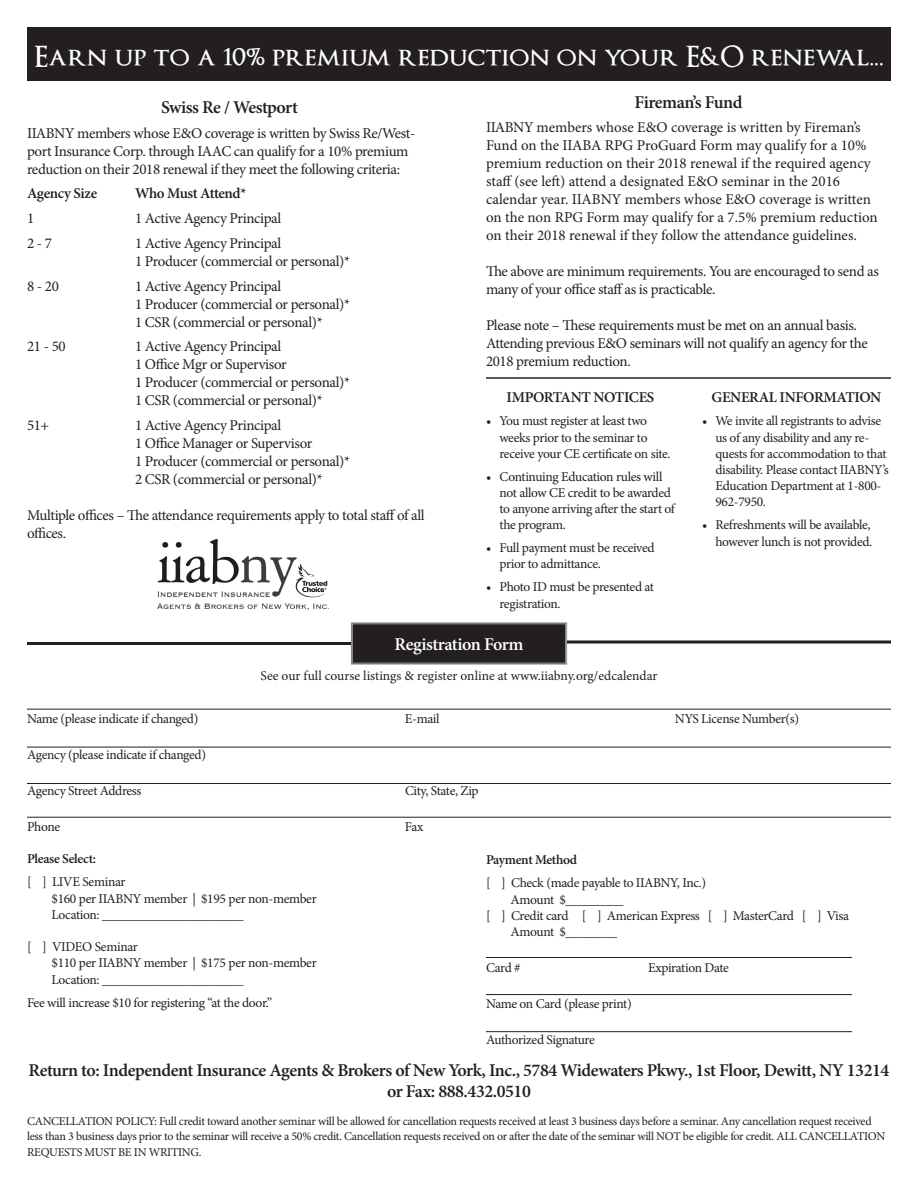
<style>
.page{position:relative;width:918px;height:1188px;background:#fff}
.page>*{position:absolute;margin:0;border:0;box-sizing:border-box;transform-origin:0 0}
.t1{font:600 28.5px "Optimus Princeps";color:#fff}
.t2{font:600 18px "Minion Pro";letter-spacing:-.025em;color:#231f20}
.t3{font:600 18px "Minion Pro";letter-spacing:-.025em;color:#fff}
.t4{font:15px/18px "Minion Pro";letter-spacing:-.025em;color:#231f20}
.t5{font:15px/18px "Minion Pro";color:#231f20}
.t6{font:600 15px "Minion Pro";letter-spacing:-.025em;color:#231f20}
.t7{font:13.5px/16.2px "Minion Pro";letter-spacing:-.025em;color:#231f20}
.t8{font:13.5px "Minion Pro";color:#231f20}
.t9{font:600 13.5px "Minion Pro";letter-spacing:-.025em;color:#231f20}
.t10{font:12px/14.4px "Minion Pro";letter-spacing:-.025em;color:#231f20}
.s1{font-size:24px}
</style>
<div class="page">
<hr style="left:486px;top:377px;width:405px;height:2px;background:#231f20">
<hr style="left:27px;top:709px;width:864px;height:1px;background:#231f20">
<hr style="left:27px;top:747px;width:864px;height:1px;background:#231f20">
<hr style="left:27px;top:783px;width:864px;height:1px;background:#231f20">
<hr style="left:27px;top:817px;width:864px;height:1px;background:#231f20">
<div style="left:27px;top:27px;width:864px;height:54px;background:#231f20"></div>
<svg style="left:351px;top:622px;width:216px;height:43px;background:#312e2f"></svg>
<hr style="left:27px;top:642px;width:324px;height:3px;background:#231f20">
<svg style="left:567px;top:640px;width:324px;height:4px"></svg>
<hr style="left:486px;top:957px;width:366px;height:1px;background:#231f20">
<hr style="left:486px;top:994px;width:366px;height:1px;background:#231f20">
<hr style="left:486px;top:1031px;width:366px;height:1px;background:#231f20">
<img style="left:157px;top:539px;width:172px;height:71px">
<p class="t1" style="left:34px;top:41px;width:851px">Earn up to a 10% premium reduction on your E&amp;O renewal<span class="s1">...</span></p>
<p class="t2" style="left:161px;top:95px;width:138px">Swiss Re / Westport</p>
<p class="t4" style="left:27px;top:124px;width:390px">IIABNY members whose E&amp;O coverage is written by Swiss Re/West&shy;port Insurance Corp. through IAAC can qualify for a 10% premium reduction on their 2018 renewal if they meet the following criteria:</p>
<p class="t6" style="left:27px;top:183px;width:72px">Agency Size</p>
<p class="t6" style="left:135px;top:183px;width:113px">Who Must Attend*</p>
<p class="t4" style="left:27px;top:210px;width:9px">1</p>
<p class="t4" style="left:135px;top:210px;width:148px">1 Active Agency Principal</p>
<p class="t4" style="left:27px;top:234px;width:27px">2 - 7</p>
<p class="t4" style="left:135px;top:234px;width:148px">1 Active Agency Principal</p>
<p class="t4" style="left:135px;top:252px;width:217px">1 Producer (commercial or personal)*</p>
<p class="t4" style="left:27px;top:277px;width:33px">8 - 20</p>
<p class="t4" style="left:135px;top:277px;width:148px">1 Active Agency Principal</p>
<p class="t4" style="left:135px;top:295px;width:217px">1 Producer (commercial or personal)*</p>
<p class="t4" style="left:135px;top:313px;width:189px">1 CSR (commercial or personal)*</p>
<p class="t4" style="left:27px;top:338px;width:40px">21 - 50</p>
<p class="t4" style="left:135px;top:338px;width:148px">1 Active Agency Principal</p>
<p class="t4" style="left:135px;top:356px;width:153px">1 Office Mgr or Supervisor</p>
<p class="t4" style="left:135px;top:374px;width:217px">1 Producer (commercial or personal)*</p>
<p class="t4" style="left:135px;top:392px;width:189px">1 CSR (commercial or personal)*</p>
<p class="t4" style="left:27px;top:417px;width:24px">51+</p>
<p class="t4" style="left:135px;top:417px;width:148px">1 Active Agency Principal</p>
<p class="t4" style="left:135px;top:435px;width:179px">1 Office Manager or Supervisor</p>
<p class="t4" style="left:135px;top:453px;width:217px">1 Producer (commercial or personal)*</p>
<p class="t4" style="left:135px;top:471px;width:189px">2 CSR (commercial or personal)*</p>
<p class="t4" style="left:27px;top:507px;width:399px">Multiple offices – The attendance requirements apply to total staff of all offices.</p>
<p class="t2" style="left:635px;top:89px;width:109px">Fireman’s Fund</p>
<p class="t5" style="left:486px;top:119px;width:393px">IIABNY members whose E&amp;O coverage is written by Fireman’s Fund on the IIABA RPG ProGuard Form may qualify for a 10% premium reduction on their 2018 renewal if the required agency staff (see left) attend a designated E&amp;O seminar in the 2016 calendar year. IIABNY members whose E&amp;O coverage is written on the non RPG Form may qualify for a 7.5% premium reduction on their 2018 renewal if they follow the attendance guidelines.</p>
<p class="t4" style="left:486px;top:263px;width:394px">The above are minimum requirements. You are encouraged to send as many of your office staff as is practicable.</p>
<p class="t4" style="left:486px;top:317px;width:383px">Please note – These requirements must be met on an annual basis.<br>Attending previous E&amp;O seminars will not qualify an agency for the<br>2018 premium reduction.</p>
<p class="t6" style="left:507px;top:387px;width:149px">IMPORTANT NOTICES</p>
<p class="t7" style="left:500px;top:413px;width:173px;text-indent:-14px">• You must register at least two weeks prior to the seminar to receive your CE certificate on site.</p>
<p class="t7" style="left:500px;top:468px;width:177px;text-indent:-14px">• Continuing Education rules will not allow CE credit to be awarded to anyone arriving after the start of the program.</p>
<p class="t7" style="left:500px;top:540px;width:157px;text-indent:-14px">• Full payment must be received prior to admittance.</p>
<p class="t7" style="left:500px;top:579px;width:156px;text-indent:-14px">• Photo ID must be presented at registration.</p>
<p class="t6" style="left:712px;top:387px;width:171px">GENERAL INFORMATION</p>
<p class="t7" style="left:716px;top:413px;width:175px;text-indent:-14px">• We invite all registrants to advise us of any disability and any re&shy;quests for accommodation to that disability. Please contact IIABNY’s<br>Education Department at 1-800-<br>962-7950.</p>
<p class="t7" style="left:702px;top:517px;width:172px;text-align:right">• Refreshments will be available, however lunch is not provided.</p>
<p class="t3" style="left:395px;top:632px;width:130px">Registration Form</p>
<p class="t8" style="left:260px;top:667px;width:399px">See our full course listings &amp; register online at www.iiabny.org/edcalendar</p>
<p class="t7" style="left:27px;top:711px;width:173px">Name (please indicate if changed)</p>
<p class="t7" style="left:405px;top:711px;width:36px">E-mail</p>
<p class="t7" style="left:675px;top:711px;width:126px">NYS License Number(s)</p>
<p class="t7" style="left:27px;top:747px;width:181px">Agency (please indicate if changed)</p>
<p class="t7" style="left:27px;top:783px;width:116px">Agency Street Address</p>
<p class="t7" style="left:405px;top:783px;width:75px">City, State, Zip</p>
<p class="t7" style="left:27px;top:819px;width:35px">Phone</p>
<p class="t7" style="left:405px;top:819px;width:20px">Fax</p>
<p class="t9" style="left:27px;top:850px;width:71px">Please Select:</p>
<p class="t7" style="left:27px;top:874px;width:100px">[ ] LIVE Seminar</p>
<p class="t7" style="left:52px;top:890px;width:267px">$160 per IIABNY member | $195 per non-member</p>
<p class="t7" style="left:52px;top:906px;width:193px">Location: ______________________</p>
<p class="t7" style="left:27px;top:939px;width:112px">[ ] VIDEO Seminar</p>
<p class="t7" style="left:52px;top:955px;width:267px">$110 per IIABNY member | $175 per non-member</p>
<p class="t7" style="left:52px;top:971px;width:193px">Location: ______________________</p>
<p class="t7" style="left:27px;top:994px;width:247px">Fee will increase $10 for registering “at the door.”</p>
<p class="t9" style="left:486px;top:851px;width:93px">Payment Method</p>
<p class="t7" style="left:486px;top:875px;width:222px">[ ] Check (made payable to IIABNY, Inc.)</p>
<p class="t7" style="left:511px;top:891px;width:115px">Amount $_________</p>
<p class="t7" style="left:486px;top:907px;width:365px">[ ] Credit card [ ] American Express [ ] MasterCard [ ] Visa</p>
<p class="t7" style="left:511px;top:924px;width:108px">Amount $________</p>
<p class="t7" style="left:486px;top:960px;width:36px">Card #</p>
<p class="t7" style="left:648px;top:960px;width:83px">Expiration Date</p>
<p class="t7" style="left:486px;top:996px;width:147px">Name on Card (please print)</p>
<p class="t7" style="left:486px;top:1032px;width:110px">Authorized Signature</p>
<p class="t2" style="left:29px;top:1058px;width:862px">Return to: Independent Insurance Agents &amp; Brokers of New York, Inc., 5784 Widewaters Pkwy., 1st Floor, Dewitt, NY 13214</p>
<p class="t2" style="left:387px;top:1079px;width:145px">or Fax: 888.432.0510</p>
<p class="t10" style="left:27px;top:1114px;width:860px">CANCELLATION POLICY: Full credit toward another seminar will be allowed for cancellation requests received at least 3 business days before a seminar. Any cancellation request received less than 3 business days prior to the seminar will receive a 50% credit. Cancellation requests received on or after the date of the seminar will NOT be eligible for credit. ALL CANCELLATION</p>
<p class="t10" style="left:27px;top:1145px;width:176px">REQUESTS MUST BE IN WRITING.</p>
</div>
